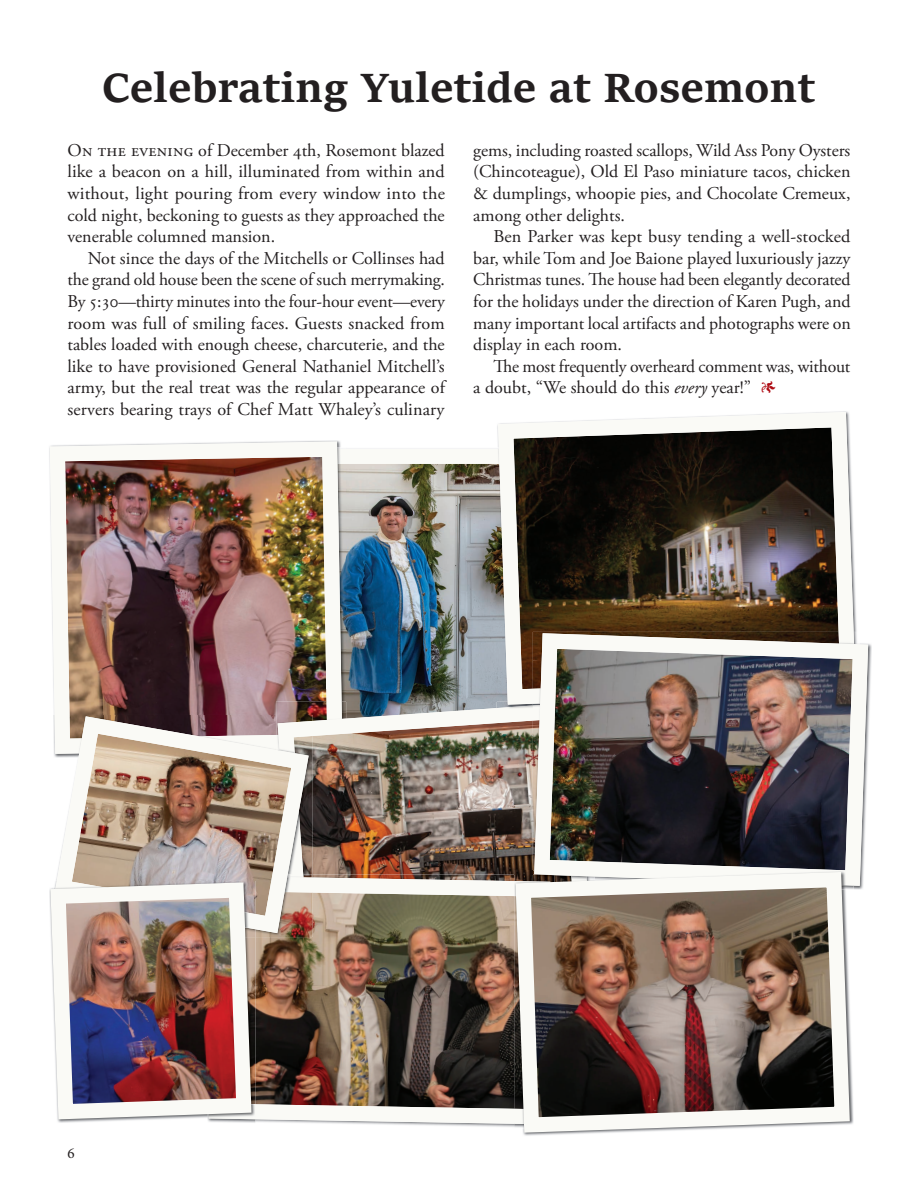
<style>
.page{position:relative;width:918px;height:1188px;background:#fff}
.page>*{position:absolute;margin:0;border:0;box-sizing:border-box;transform-origin:0 0}
.t1{font:700 45px "Sitka Subheading";letter-spacing:.01em;color:#231f20}
.t2{font:18px/21.6px "Adobe Garamond Pro";color:#231f20;text-align:justify}
.t3{font:15px "Minion Pro";color:#231f20}
.s1{font-style:italic}
.s2{font-weight:600;color:#af0c14}
</style>
<div class="page">
<img style="left:346px;top:463px;width:152px;height:238px">
<img style="left:49px;top:440px;width:297px;height:261px">
<img style="left:342px;top:449px;width:4px;height:15px">
<img style="left:50px;top:442px;width:292px;height:273px">
<img style="left:342px;top:701px;width:155px;height:2px">
<img style="left:276px;top:701px;width:66px;height:14px">
<img style="left:278px;top:703px;width:255px;height:171px">
<img style="left:497px;top:701px;width:36px;height:5px">
<img style="left:497px;top:706px;width:36px;height:3px">
<img style="left:498px;top:412px;width:358px;height:293px">
<img style="left:858px;top:643px;width:14px;height:247px">
<img style="left:533px;top:721px;width:1px;height:143px">
<img style="left:534px;top:633px;width:334px;height:253px">
<img style="left:312px;top:874px;width:196px;height:2px">
<img style="left:259px;top:876px;width:249px;height:248px">
<img style="left:508px;top:864px;width:350px;height:272px">
<img style="left:53px;top:715px;width:2px;height:28px">
<img style="left:69px;top:715px;width:207px;height:1px">
<img style="left:276px;top:715px;width:36px;height:6px">
<img style="left:309px;top:721px;width:3px;height:153px">
<img style="left:259px;top:893px;width:53px;height:44px">
<img style="left:309px;top:877px;width:3px;height:16px">
<img style="left:54px;top:716px;width:255px;height:217px">
<img style="left:49px;top:875px;width:210px;height:248px">
<h1 class="t1" style="left:103px;top:53px;width:714px">Celebrating Yuletide at Rosemont</h1>
<p class="t2" style="left:68px;top:140px;width:379px">On the evening of December 4th, Rosemont blazed like a beacon on a hill, illuminated from within and without, light pouring from every window into the cold night, beckoning to guests as they approached the venerable columned mansion.</p>
<p class="t2" style="left:68px;top:248px;width:381px;text-align:left;text-indent:20px">Not since the days of the Mitchells or Collinses had the grand old house been the scene of such merrymaking.<br>By 5:30—thirty minutes into the four-hour event—every room was full of smiling faces. Guests snacked from tables loaded with enough cheese, charcuterie, and the like to have provisioned General Nathaniel Mitchell’s army, but the real treat was the regular appearance of servers bearing trays of Chef Matt Whaley’s culinary</p>
<p class="t2" style="left:473px;top:140px;width:379px">gems, including roasted scallops, Wild Ass Pony Oysters (Chincoteague), Old El Paso miniature tacos, chicken &amp; dumplings, whoopie pies, and Chocolate Cremeux, among other delights.</p>
<p class="t2" style="left:473px;top:226px;width:379px;text-indent:20px">Ben Parker was kept busy tending a well-stocked bar, while Tom and Joe Baione played luxuriously jazzy Christmas tunes. The house had been elegantly decorated for the holidays under the direction of Karen Pugh, and many important local artifacts and photographs were on display in each room.</p>
<p class="t2" style="left:473px;top:356px;width:379px;text-indent:20px">The most frequently overheard comment was, without a doubt, “We should do this <span class="s1">every</span> year!” <span class="s2">1</span></p>
<p class="t3" style="left:68px;top:1144px;width:9px">6</p>
</div>
